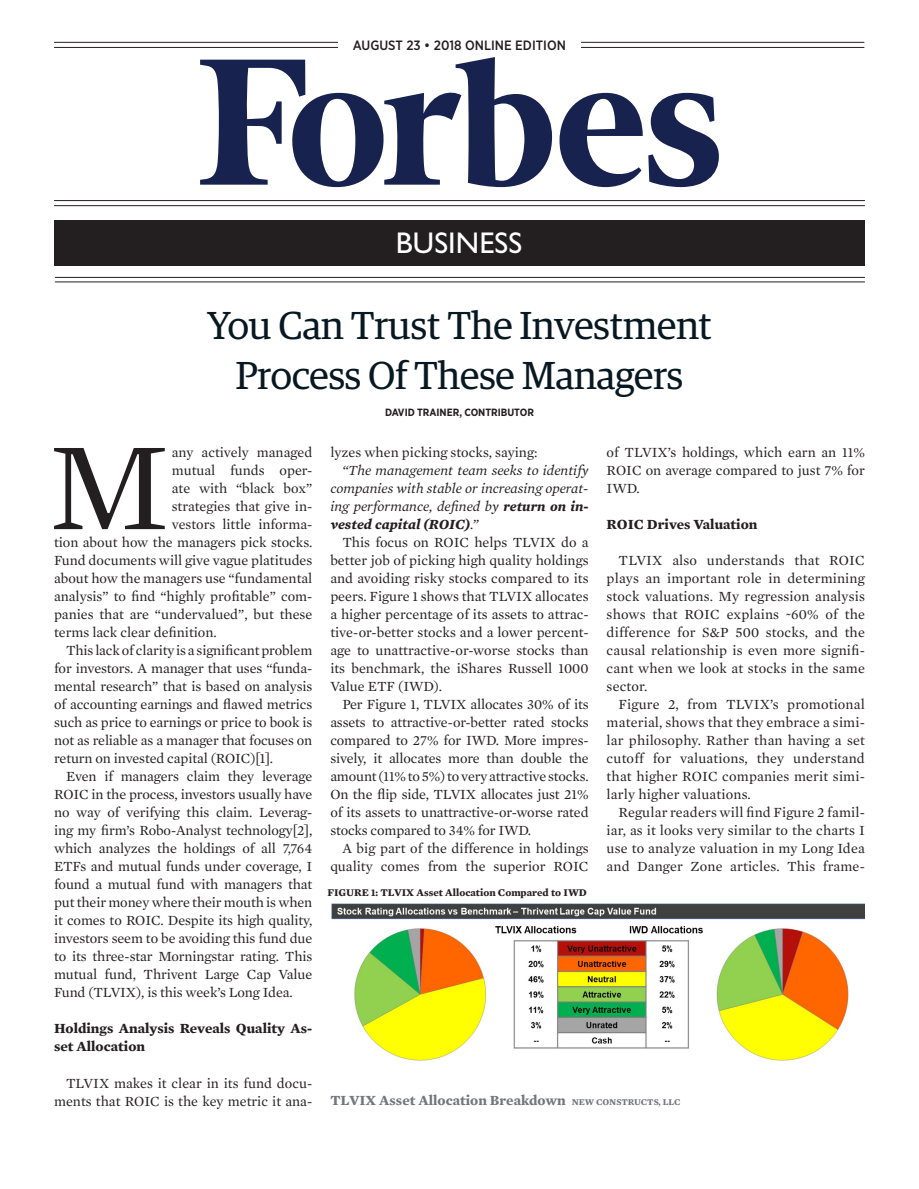
<style>
.page{position:relative;width:919px;height:1189px;background:#fff}
.page>*{position:absolute;margin:0;border:0;box-sizing:border-box;transform-origin:0 0}
.t1{font:127.35px "Mercury Text G1";color:#231f20}
.t2{font:39px/49.5px "Guardian Egyp";color:#071822;text-align:center}
.t3{font:30px "Gill Sans Std";letter-spacing:.005em;color:#fff}
.t4{font:14.25px/18px "Mercury Text G1";letter-spacing:-.01em;color:#231f20;text-align:justify}
.t5{font:italic 14.25px/18px "Mercury Text G1";color:#231f20;text-align:justify}
.t6{font:700 14.25px/18px "Mercury Text G1";color:#231f20}
.t7{font:700 14.25px "Mercury Text G1";color:#757679}
.t8{font:500 13.5px "Gotham Narrow";color:#231f20}
.t9{font:700 10.5px "Mercury Text G1";color:#231f20}
.t10{font:700 10.5px "Gotham Narrow";color:#231f20}
.s1{font-weight:700}
.s2{font-size:9px}
</style>
<div class="page">
<hr style="left:55px;top:277px;width:809px;height:1px;background:#231f20">
<hr style="left:55px;top:281px;width:809px;height:1px;background:#231f20">
<hr style="left:54px;top:42px;width:809px;height:1px;background:#231f20">
<hr style="left:54px;top:47px;width:809px;height:1px;background:#231f20">
<hr style="left:54px;top:200px;width:810px;height:1px;background:#231f20">
<hr style="left:54px;top:205px;width:810px;height:1px;background:#231f20">
<div style="left:338px;top:36px;width:242px;height:18px;background:#fff"></div>
<svg style="left:200px;top:57px;width:518px;height:130px"></svg>
<div style="left:54px;top:220px;width:809px;height:45px;background:#231f20"></div>
<img style="left:331px;top:903px;width:533px;height:158px">
<p class="t8" style="left:352px;top:37px;width:215px">AUGUST 23 • 2018 ONLINE EDITION</p>
<h3 class="t3" style="left:396px;top:225px;width:128px">BUSINESS</h3>
<h2 class="t2" style="left:207px;top:298px;width:506px">You Can Trust The Investment<br>Process Of These Managers</h2>
<p class="t10" style="left:385px;top:405px;width:150px">DAVID TRAINER, CONTRIBUTOR</p>
<h1 class="t1" style="left:48px;top:412px;width:122px">M</h1>
<p class="t4" style="left:172px;top:443px;width:142px">any actively managed</p>
<p class="t4" style="left:172px;top:461px;width:142px">mutual funds oper-</p>
<p class="t4" style="left:172px;top:479px;width:142px">ate with “black box”</p>
<p class="t4" style="left:172px;top:497px;width:142px">strategies that give in-</p>
<p class="t4" style="left:172px;top:515px;width:142px">vestors little informa-</p>
<p class="t4" style="left:54px;top:533px;width:260px">tion about how the managers pick stocks.</p>
<p class="t4" style="left:54px;top:551px;width:260px">Fund documents will give vague platitudes</p>
<p class="t4" style="left:54px;top:569px;width:260px">about how the managers use “fundamental</p>
<p class="t4" style="left:54px;top:587px;width:260px">analysis” to find “highly profitable” com-</p>
<p class="t4" style="left:54px;top:605px;width:260px">panies that are “undervalued”, but these</p>
<p class="t4" style="left:54px;top:623px;width:164px">terms lack clear definition.</p>
<p class="t4" style="left:66px;top:641px;width:248px">This lack of clarity is a significant problem</p>
<p class="t4" style="left:54px;top:659px;width:260px">for investors. A manager that uses “funda-</p>
<p class="t4" style="left:54px;top:677px;width:260px">mental research” that is based on analysis</p>
<p class="t4" style="left:54px;top:695px;width:260px">of accounting earnings and flawed metrics</p>
<p class="t4" style="left:54px;top:713px;width:260px">such as price to earnings or price to book is</p>
<p class="t4" style="left:54px;top:731px;width:260px">not as reliable as a manager that focuses on</p>
<p class="t4" style="left:54px;top:749px;width:220px">return on invested capital (ROIC)[1].</p>
<p class="t4" style="left:66px;top:767px;width:248px">Even if managers claim they leverage</p>
<p class="t4" style="left:54px;top:785px;width:260px">ROIC in the process, investors usually have</p>
<p class="t4" style="left:54px;top:803px;width:259px">no way of verifying this claim. Leverag-</p>
<p class="t4" style="left:54px;top:821px;width:260px">ing my firm’s Robo-Analyst technology[2],</p>
<p class="t4" style="left:54px;top:839px;width:260px">which analyzes the holdings of all 7,764</p>
<p class="t4" style="left:54px;top:857px;width:260px">ETFs and mutual funds under coverage, I</p>
<p class="t4" style="left:54px;top:875px;width:260px">found a mutual fund with managers that</p>
<p class="t4" style="left:54px;top:893px;width:260px">put their money where their mouth is when</p>
<p class="t4" style="left:54px;top:911px;width:260px">it comes to ROIC. Despite its high quality,</p>
<p class="t4" style="left:54px;top:929px;width:260px">investors seem to be avoiding this fund due</p>
<p class="t4" style="left:54px;top:947px;width:260px">to its three-star Morningstar rating. This</p>
<p class="t4" style="left:54px;top:965px;width:260px">mutual fund, Thrivent Large Cap Value</p>
<p class="t4" style="left:54px;top:983px;width:240px">Fund (TLVIX), is this week’s Long Idea.</p>
<p class="t6" style="left:54px;top:1019px;width:260px">Holdings Analysis Reveals Quality As&shy;set Allocation</p>
<p class="t4" style="left:54px;top:1073px;width:260px;text-align:right">TLVIX makes it clear in its fund docu&shy;ments that ROIC is the key metric it ana-</p>
<p class="t4" style="left:330px;top:443px;width:208px">lyzes when picking stocks, saying:</p>
<p class="t5" style="left:330px;top:460px;width:260px;text-indent:12px">“The management team seeks to identify companies with stable or increasing operat&shy;ing performance, defined by <span class="s1">return on in&shy;vested capital (ROIC)</span>.”</p>
<p class="t4" style="left:330px;top:533px;width:260px;text-indent:12px">This focus on ROIC helps TLVIX do a better job of picking high quality holdings and avoiding risky stocks compared to its peers. Figure 1 shows that TLVIX allocates a higher percentage of its assets to attrac&shy;tive-or-better stocks and a lower percent&shy;age to unattractive-or-worse stocks than its benchmark, the iShares Russell 1000<br>Value ETF (IWD).</p>
<p class="t4" style="left:330px;top:695px;width:260px;text-indent:12px">Per Figure 1, TLVIX allocates 30% of its assets to attractive-or-better rated stocks compared to 27% for IWD. More impres&shy;sively, it allocates more than double the amount (11% to 5%) to very attractive stocks.<br>On the flip side, TLVIX allocates just 21% of its assets to unattractive-or-worse rated stocks compared to 34% for IWD.</p>
<p class="t4" style="left:330px;top:839px;width:260px;text-align:right">A big part of the difference in holdings quality comes from the superior ROIC</p>
<p class="t9" style="left:327px;top:886px;width:261px">FIGURE 1: TLVIX Asset Allocation Compared to IWD</p>
<p class="t4" style="left:606px;top:443px;width:260px">of TLVIX’s holdings, which earn an 11% ROIC on average compared to just 7% for IWD.</p>
<p class="t6" style="left:606px;top:515px;width:152px">ROIC Drives Valuation</p>
<p class="t4" style="left:606px;top:551px;width:260px;text-indent:12px">TLVIX also understands that ROIC plays an important role in determining stock valuations. My regression analysis shows that ROIC explains ~60% of the difference for S&amp;P 500 stocks, and the causal relationship is even more signifi&shy;cant when we look at stocks in the same sector.</p>
<p class="t4" style="left:606px;top:695px;width:260px;text-indent:12px">Figure 2, from TLVIX’s promotional material, shows that they embrace a simi&shy;lar philosophy. Rather than having a set cutoff for valuations, they understand that higher ROIC companies merit simi&shy;larly higher valuations.</p>
<p class="t4" style="left:606px;top:803px;width:260px;text-indent:12px">Regular readers will find Figure 2 famil&shy;iar, as it looks very similar to the charts I use to analyze valuation in my Long Idea and Danger Zone articles. This frame-</p>
<p class="t7" style="left:330px;top:1091px;width:351px">TLVIX Asset Allocation Breakdown <span class="s2">NEW CONSTRUCTS, LLC</span></p>
</div>
